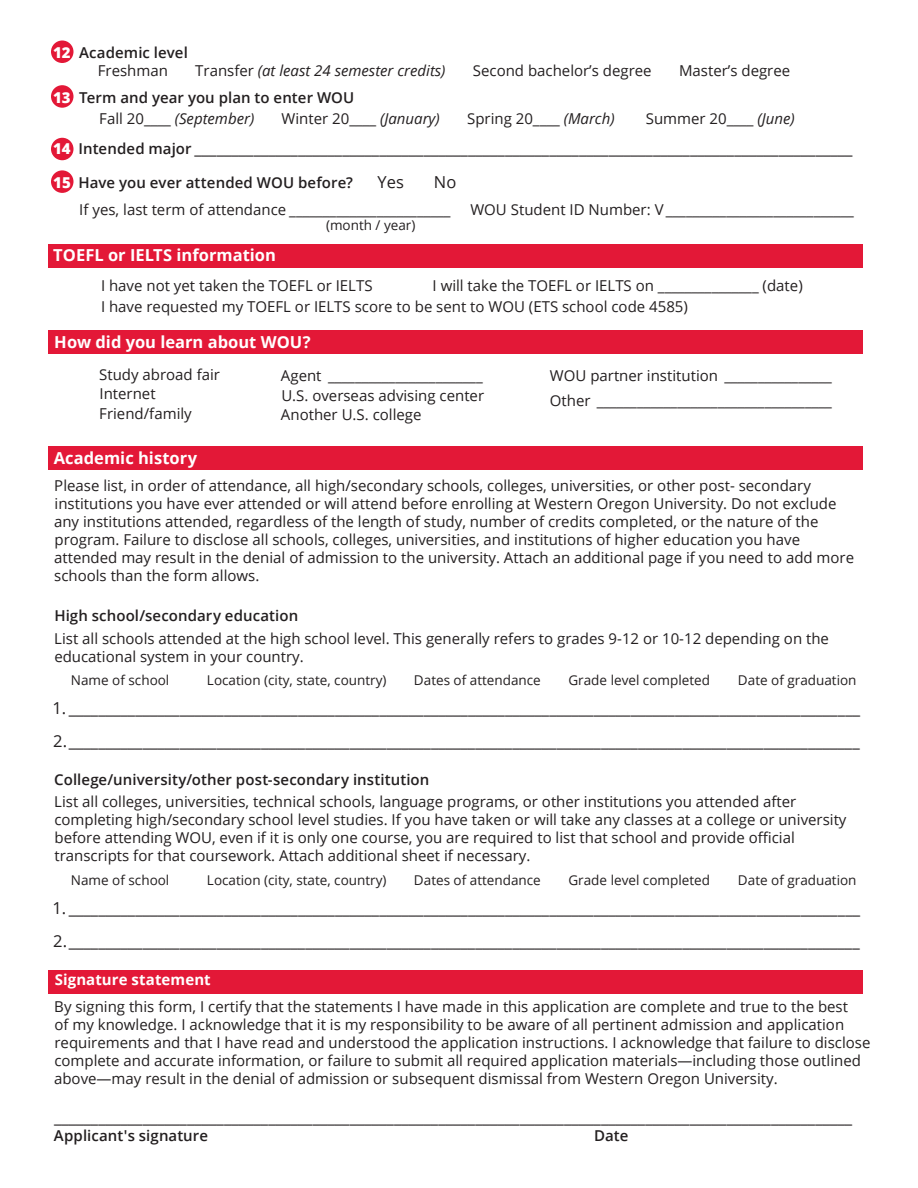
<style>
.page{position:relative;width:918px;height:1188px;background:#fff}
.page>*{position:absolute;margin:0;border:0;box-sizing:border-box;transform-origin:0 0}
.t1{font:16.5px/33.3px "Open Sans";color:#231f20}
.t2{font:700 16.5px "Open Sans";color:#fff}
.t3{font:15px/18px "Open Sans";color:#231f20}
.t4{font:600 15px/18px "Open Sans";letter-spacing:.005em;color:#231f20}
.t5{font:italic 15px "Open Sans";color:#231f20}
.t6{font:700 15px "Open Sans";letter-spacing:.005em;color:#fff}
.t7{font:13.5px "Open Sans";color:#231f20}
.s1{font-weight:800;color:#fff}
.s2{font-weight:400}
.s3{font-style:normal}
.s4{font-weight:400;font-style:italic}
.s5{font-style:italic}
.s6{font-weight:800;font-size:15px;color:#fff}
.s7{font-weight:600;font-size:15px}
</style>
<div class="page">
<div style="left:48px;top:330px;width:815px;height:24px;background:#e31837"></div>
<div style="left:48px;top:244px;width:815px;height:24px;background:#e31837"></div>
<div style="left:51px;top:138px;width:23px;height:22px;background:#e31837;border-radius:50%"></div>
<div style="left:51px;top:85px;width:23px;height:23px;background:#e31837;border-radius:50%"></div>
<div style="left:51px;top:40px;width:23px;height:23px;background:#e31837;border-radius:50%"></div>
<div style="left:51px;top:170px;width:23px;height:23px;background:#e31837;border-radius:50%"></div>
<div style="left:48px;top:446px;width:815px;height:24px;background:#e31837"></div>
<div style="left:48px;top:970px;width:815px;height:24px;background:#e31837"></div>
<p class="t4" style="left:98px;top:43px;width:92px;text-indent:-45px"><span class="s1">12</span> Academic level<br><span class="s2">Freshman</span></p>
<p class="t5" style="left:195px;top:60px;width:252px"><span class="s3">Transfer</span> (at least 24 semester credits)</p>
<p class="t3" style="left:473px;top:61px;width:180px">Second bachelor’s degree</p>
<p class="t3" style="left:679px;top:61px;width:113px">Master’s degree</p>
<p class="t4" style="left:99px;top:87px;width:257px;line-height:21px;text-indent:-46px"><span class="s1">13</span> Term and year you plan to enter WOU<br><span class="s2">Fall 20____</span> <span class="s4">(September)</span></p>
<p class="t3" style="left:282px;top:109px;width:160px">Winter 20____ <span class="s5">(January)</span></p>
<p class="t3" style="left:467px;top:109px;width:149px">Spring 20____ <span class="s5">(March)</span></p>
<p class="t3" style="left:646px;top:109px;width:150px">Summer 20____ <span class="s5">(June)</span></p>
<p class="t1" style="left:53px;top:131px;width:801px"><span class="s6">14</span> <span class="s7">Intended major</span> _________________________________________________________________________________________</p>
<p class="t4" style="left:53px;top:173px;width:301px"><span class="s1">15</span> Have you ever attended WOU before?</p>
<p class="t1" style="left:378px;top:164px;width:28px">Yes</p>
<p class="t1" style="left:434px;top:164px;width:24px">No</p>
<p class="t3" style="left:79px;top:200px;width:373px">If yes, last term of attendance ________________________</p>
<p class="t3" style="left:470px;top:200px;width:385px">WOU Student ID Number: V ____________________________</p>
<p class="t7" style="left:326px;top:216px;width:91px">(month / year)</p>
<p class="t2" style="left:53px;top:244px;width:224px">TOEFL or IELTS information</p>
<p class="t3" style="left:101px;top:276px;width:273px">I have not yet taken the TOEFL or IELTS</p>
<p class="t3" style="left:101px;top:275px;width:703px;line-height:21px;text-indent:332px">I will take the TOEFL or IELTS on _______________ (date)<br>I have requested my TOEFL or IELTS score to be sent to WOU (ETS school code 4585)</p>
<p class="t2" style="left:54px;top:331px;width:258px">How did you learn about WOU?</p>
<p class="t3" style="left:99px;top:364px;width:122px;line-height:19.5px">Study abroad fair<br>Internet<br>Friend/family</p>
<p class="t3" style="left:281px;top:366px;width:205px;line-height:19.5px;text-align:justify">Agent _______________________ U.S. overseas advising center Another U.S. college</p>
<p class="t3" style="left:550px;top:363px;width:284px;line-height:24.3px">WOU partner institution ________________<br>Other ___________________________________</p>
<p class="t2" style="left:54px;top:447px;width:145px">Academic history</p>
<p class="t3" style="left:54px;top:477px;width:802px">Please list, in order of attendance, all high/secondary schools, colleges, universities, or other post- secondary institutions you have ever attended or will attend before enrolling at Western Oregon University. Do not exclude any institutions attended, regardless of the length of study, number of credits completed, or the nature of the program. Failure to disclose all schools, colleges, universities, and institutions of higher education you have attended may result in the denial of admission to the university. Attach an additional page if you need to add more schools than the form allows.</p>
<p class="t4" style="left:54px;top:606px;width:245px">High school/secondary education</p>
<p class="t3" style="left:54px;top:629px;width:776px">List all schools attended at the high school level. This generally refers to grades 9-12 or 10-12 depending on the educational system in your country.</p>
<p class="t7" style="left:71px;top:671px;width:100px">Name of school</p>
<p class="t7" style="left:207px;top:671px;width:181px">Location (city, state, country)</p>
<p class="t7" style="left:414px;top:671px;width:128px">Dates of attendance</p>
<p class="t7" style="left:568px;top:671px;width:143px">Grade level completed</p>
<p class="t7" style="left:738px;top:671px;width:120px">Date of graduation</p>
<p class="t1" style="left:52px;top:691px;width:809px">1. ___________________________________________________________________________________________________________<br>2.___________________________________________________________________________________________________________</p>
<p class="t4" style="left:54px;top:770px;width:377px">College/university/other post-secondary institution</p>
<p class="t3" style="left:54px;top:792px;width:794px">List all colleges, universities, technical schools, language programs, or other institutions you attended after completing high/secondary school level studies. If you have taken or will take any classes at a college or university before attending WOU, even if it is only one course, you are required to list that school and provide official transcripts for that coursework. Attach additional sheet if necessary.</p>
<p class="t7" style="left:71px;top:871px;width:100px">Name of school</p>
<p class="t7" style="left:207px;top:871px;width:181px">Location (city, state, country)</p>
<p class="t7" style="left:414px;top:871px;width:128px">Dates of attendance</p>
<p class="t7" style="left:568px;top:871px;width:143px">Grade level completed</p>
<p class="t7" style="left:738px;top:871px;width:120px">Date of graduation</p>
<p class="t1" style="left:52px;top:890px;width:809px">1. ___________________________________________________________________________________________________________<br>2.___________________________________________________________________________________________________________</p>
<p class="t6" style="left:55px;top:969px;width:158px">Signature statement</p>
<p class="t3" style="left:54px;top:997px;width:818px">By signing this form, I certify that the statements I have made in this application are complete and true to the best<br>of my knowledge. I acknowledge that it is my responsibility to be aware of all pertinent admission and application requirements and that I have read and understood the application instructions. I acknowledge that failure to disclose complete and accurate information, or failure to submit all required application materials—including those outlined above—may result in the denial of admission or subsequent dismissal from Western Oregon University.</p>
<p class="t1" style="left:54px;top:1100px;width:800px">____________________________________________________________________________________________________________</p>
<p class="t4" style="left:54px;top:1126px;width:156px">Applicant's signature</p>
<p class="t4" style="left:594px;top:1126px;width:36px">Date</p>
</div>
